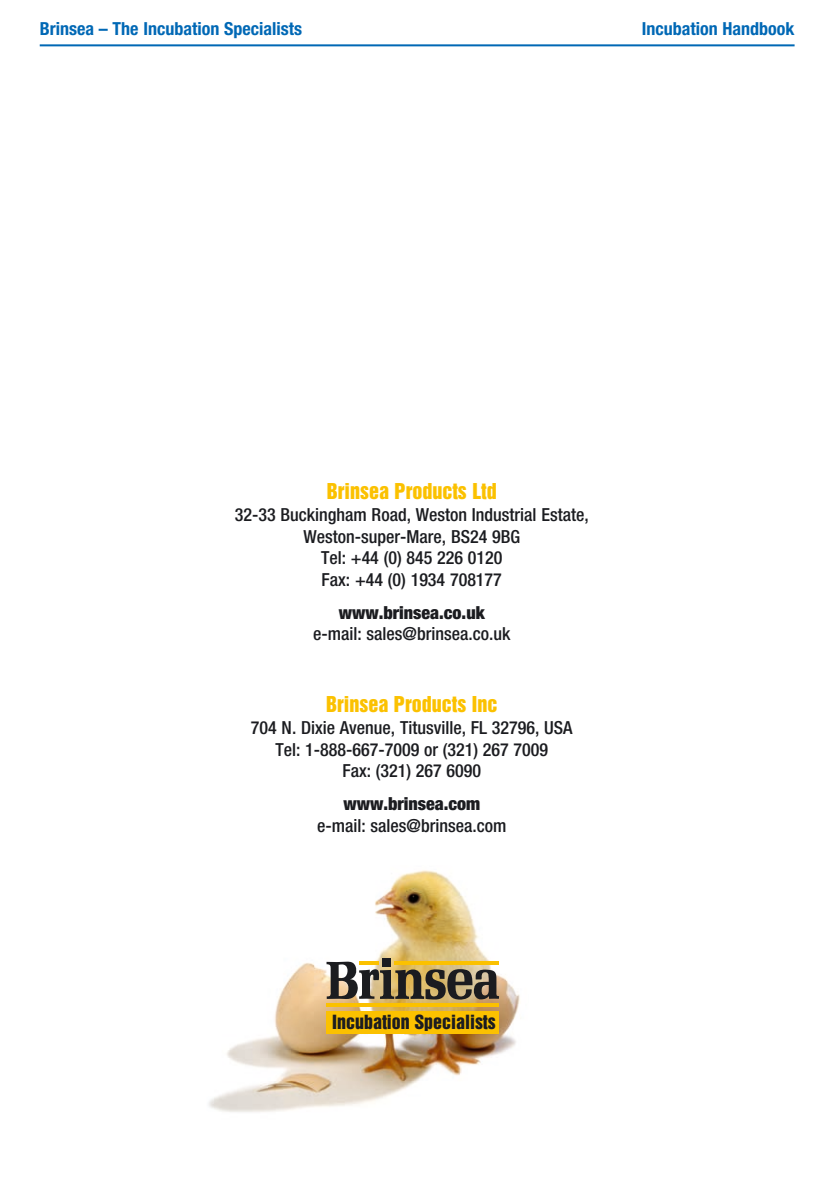
<style>
.page{position:relative;width:840px;height:1191px;background:#fff}
.page>*{position:absolute;margin:0;border:0;box-sizing:border-box;transform-origin:0 0}
.t1{font:20px "Helvetica Inserat";color:#fbc100}
.t2{font:500 condensed 18px/21.6px "Helvetica Neue";color:#1b1c20;text-align:center}
.t3{font:700 condensed 18px "Helvetica Neue";color:#0068b5}
.t4{font:900 condensed 18px "Helvetica Neue";color:#1b1c20}
.t5{font:17.8px "Helvetica Inserat";color:#1b1c20}
</style>
<div class="page">
<img style="left:209px;top:870px;width:311px;height:242px">
<div style="left:326px;top:1011px;width:173px;height:23px;background:#fbc100"></div>
<div style="left:382px;top:958px;width:9px;height:9px;background:#1b1c20"></div>
<svg style="left:326px;top:961px;width:173px;height:38px;background:#7e7258"></svg>
<hr style="left:359px;top:961px;width:20px;height:3px;background:#fbc100">
<hr style="left:394px;top:961px;width:105px;height:3px;background:#fbc100">
<hr style="left:326px;top:1003px;width:173px;height:3px;background:#fbc100">
<hr style="left:40px;top:44px;width:754px;height:2px;background:#0068b5">
<p class="t3" style="left:40px;top:18px;width:264px">Brinsea – The Incubation Specialists</p>
<p class="t3" style="left:641px;top:18px;width:154px">Incubation Handbook</p>
<p class="t1" style="left:326px;top:479px;width:171px">Brinsea Products Ltd</p>
<p class="t2" style="left:235px;top:503px;width:355px">32-33 Buckingham Road, Weston Industrial Estate,<br>Weston-super-Mare, BS24 9BG<br>Tel: +44 (0) 845 226 0120<br>Fax: +44 (0) 1934 708177</p>
<p class="t4" style="left:338px;top:601px;width:147px">www.brinsea.co.uk</p>
<p class="t2" style="left:313px;top:623px;width:199px">e-mail: sales@brinsea.co.uk</p>
<p class="t1" style="left:326px;top:692px;width:172px">Brinsea Products Inc</p>
<p class="t2" style="left:251px;top:716px;width:323px">704 N. Dixie Avenue, Titusville, FL 32796, USA<br>Tel: 1-888-667-7009 or (321) 267 7009<br>Fax: (321) 267 6090</p>
<p class="t4" style="left:343px;top:792px;width:138px">www.brinsea.com</p>
<p class="t2" style="left:317px;top:814px;width:191px">e-mail: sales@brinsea.com</p>
<p class="t5" style="left:332px;top:1011px;width:165px">Incubation Specialists</p>
</div>
